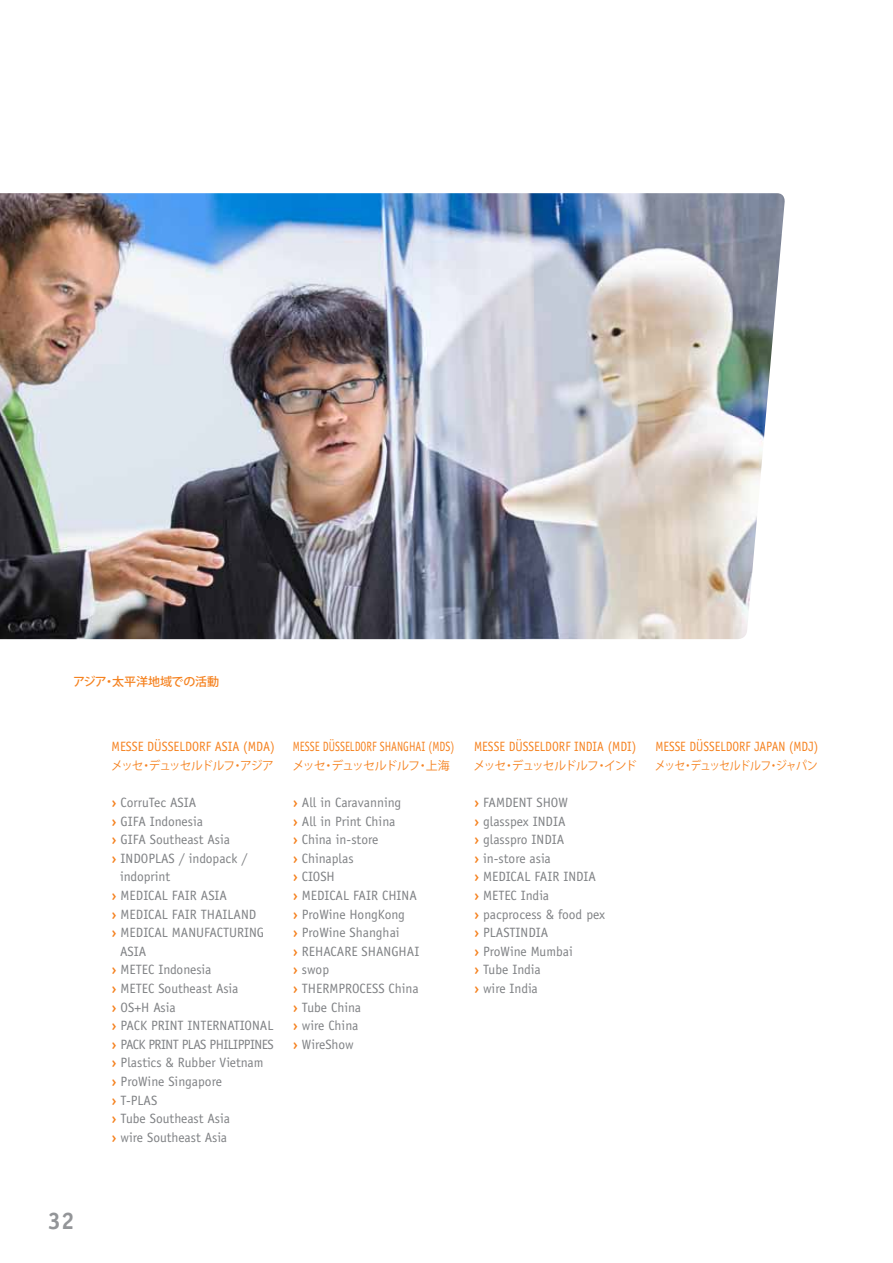
<style>
.page{position:relative;width:893px;height:1263px;background:#fff}
.page>*{position:absolute;margin:0;border:0;box-sizing:border-box;transform-origin:0 0}
.t1{font:700 24px "Officina Sans";color:#939598}
.t2{font:13.5px/18.6px "Officina Sans";color:#808285}
.t3{font:13.5px "Officina Sans";color:#f58220;scale:.79 1}
.t4{font:13.5px "Officina Sans";letter-spacing:-.04em;color:#808285}
.t5{font:13.5px "Officina Sans";color:#f58220;scale:.91 1}
.t6{font:13.5px "Officina Sans";color:#f58220;scale:.9 1}
.t7{font:13.5px "Officina Sans";color:#f58220;scale:.94 1}
.t8{font:12px "Koz Go Pro";letter-spacing:-.1em;color:#f58220}
.t9{font:12px "Koz Go Pro";letter-spacing:-.1em;color:#f58220;scale:.91 1}
.t10{font:500 12px "Koz Go Pro";letter-spacing:-.005em;color:#f58220}
.s1{font-weight:700;color:#f58220}
</style>
<div class="page">
<img style="left:0;top:193px;width:785px;height:446px">
<p class="t10" style="left:73px;top:674px;width:148px">アジア・太平洋地域での活動</p>
<p class="t7" style="left:112px;top:739px;width:175px">MESSE DÜSSELDORF ASIA (MDA)</p>
<p class="t8" style="left:111px;top:758px;width:164px">メッセ・デュッセルドルフ・アジア</p>
<p class="t2" style="left:112px;top:793px;width:86px"><span class="s1">›</span> CorruTec ASIA</p>
<p class="t2" style="left:112px;top:812px;width:93px"><span class="s1">›</span> GIFA Indonesia</p>
<p class="t2" style="left:112px;top:830px;width:120px"><span class="s1">›</span> GIFA Southeast Asia</p>
<p class="t2" style="left:112px;top:849px;width:137px"><span class="s1">›</span> INDOPLAS / indopack /</p>
<p class="t2" style="left:120px;top:867px;width:52px">indoprint</p>
<p class="t2" style="left:112px;top:886px;width:117px"><span class="s1">›</span> MEDICAL FAIR ASIA</p>
<p class="t2" style="left:112px;top:905px;width:146px"><span class="s1">›</span> MEDICAL FAIR THAILAND</p>
<p class="t2" style="left:112px;top:923px;width:154px"><span class="s1">›</span> MEDICAL MANUFACTURING</p>
<p class="t2" style="left:120px;top:942px;width:28px">ASIA</p>
<p class="t2" style="left:112px;top:960px;width:101px"><span class="s1">›</span> METEC Indonesia</p>
<p class="t2" style="left:112px;top:979px;width:128px"><span class="s1">›</span> METEC Southeast Asia</p>
<p class="t2" style="left:112px;top:998px;width:66px"><span class="s1">›</span> OS+H Asia</p>
<p class="t2" style="left:112px;top:1016px;width:163px"><span class="s1">›</span> PACK PRINT INTERNATIONAL</p>
<p class="t4" style="left:112px;top:1036px;width:164px"><span class="s1">›</span> PACK PRINT PLAS PHILIPPINES</p>
<p class="t2" style="left:112px;top:1054px;width:154px"><span class="s1">›</span> Plastics &amp; Rubber Vietnam</p>
<p class="t2" style="left:112px;top:1072px;width:112px"><span class="s1">›</span> ProWine Singapore</p>
<p class="t2" style="left:112px;top:1091px;width:47px"><span class="s1">›</span> T-PLAS</p>
<p class="t2" style="left:112px;top:1109px;width:120px"><span class="s1">›</span> Tube Southeast Asia</p>
<p class="t2" style="left:112px;top:1128px;width:117px"><span class="s1">›</span> wire Southeast Asia</p>
<p class="t3" style="left:293px;top:739px;width:206px">MESSE DÜSSELDORF SHANGHAI (MDS)</p>
<p class="t8" style="left:292px;top:758px;width:159px">メッセ・デュッセルドルフ・上海</p>
<p class="t2" style="left:293px;top:793px;width:128px"><span class="s1">›</span> All in Caravanning<br><span class="s1">›</span> All in Print China<br><span class="s1">›</span> China in-store<br><span class="s1">›</span> Chinaplas<br><span class="s1">›</span> CIOSH<br><span class="s1">›</span> MEDICAL FAIR CHINA <span class="s1">›</span> ProWine HongKong<br><span class="s1">›</span> ProWine Shanghai<br><span class="s1">›</span> REHACARE SHANGHAI <span class="s1">›</span> swop<br><span class="s1">›</span> THERMPROCESS China <span class="s1">›</span> Tube China<br><span class="s1">›</span> wire China<br><span class="s1">›</span> WireShow</p>
<p class="t5" style="left:474px;top:739px;width:180px">MESSE DÜSSELDORF INDIA (MDI)</p>
<p class="t8" style="left:474px;top:758px;width:165px">メッセ・デュッセルドルフ・インド</p>
<p class="t2" style="left:474px;top:793px;width:133px"><span class="s1">›</span> FAMDENT SHOW<br><span class="s1">›</span> glasspex INDIA<br><span class="s1">›</span> glasspro INDIA<br><span class="s1">›</span> in-store asia<br><span class="s1">›</span> MEDICAL FAIR INDIA<br><span class="s1">›</span> METEC India<br><span class="s1">›</span> pacprocess &amp; food pex <span class="s1">›</span> PLASTINDIA<br><span class="s1">›</span> ProWine Mumbai<br><span class="s1">›</span> Tube India<br><span class="s1">›</span> wire India</p>
<p class="t6" style="left:655px;top:739px;width:183px">MESSE DÜSSELDORF JAPAN (MDJ)</p>
<p class="t9" style="left:655px;top:758px;width:181px">メッセ・デュッセルドルフ・ジャパン</p>
<h1 class="t1" style="left:48px;top:1206px;width:28px">32</h1>
</div>
